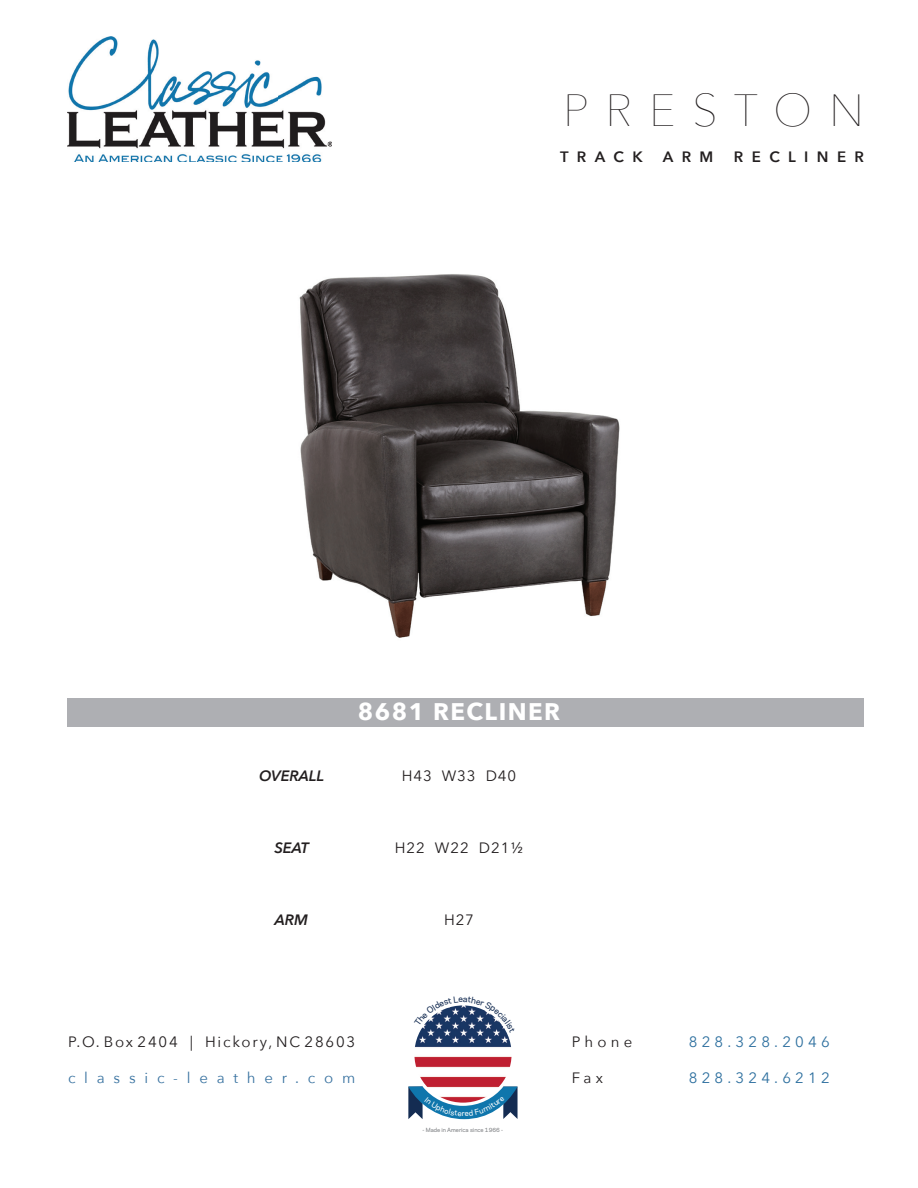
<style>
.page{position:relative;width:918px;height:1188px;background:#fff}
.page>*{position:absolute;margin:0;border:0;box-sizing:border-box;transform-origin:0 0}
.t1{font:200 45px "Avenir Next";letter-spacing:.37em;color:#231f20}
.t2{font:700 24px "Avenir Next";letter-spacing:.06em;color:#fff}
.t3{font:15px "Avenir Next";letter-spacing:.12em;color:#231f20}
.t4{font:15px "Avenir Next";letter-spacing:.28em;color:#2e709f}
.t5{font:15px "Avenir Next";letter-spacing:.585em;color:#3872a0}
.t6{font:15px "Avenir Next";letter-spacing:.06em;color:#231f20}
.t7{font:600 15px "Avenir Next";letter-spacing:.56em;color:#231f20}
.t8{font:italic 600 15px "Avenir Next";color:#231f20}
.t9{font:500 5.4px "Galaxie Polaris";color:#808285}
</style>
<div class="page">
<img style="left:414px;top:1005px;width:98px;height:98px;border-radius:49px">
<div style="left:68px;top:698px;width:796px;height:28px;background:#aeafb3"></div>
<img style="left:68px;top:37px;width:264px;height:125px">
<img style="left:299px;top:274px;width:321px;height:364px">
<svg style="left:408px;top:1086px;width:110px;height:33px"></svg>
<svg style="left:419px;top:1005px;width:88px;height:28px"></svg>
<h1 class="t1" style="left:563px;top:72px;width:302px">PRESTON</h1>
<p class="t7" style="left:560px;top:144px;width:84px">TRACK</p>
<p class="t7" style="left:663px;top:144px;width:52px">ARM</p>
<p class="t7" style="left:734px;top:144px;width:132px">RECLINER</p>
<h2 class="t2" style="left:358px;top:690px;width:204px">8681 RECLINER</h2>
<p class="t8" style="left:259px;top:763px;width:67px">OVERALL</p>
<p class="t6" style="left:402px;top:763px;width:116px">H43 W33 D40</p>
<p class="t8" style="left:274px;top:835px;width:36px">SEAT</p>
<p class="t6" style="left:395px;top:835px;width:130px">H22 W22 D21½</p>
<p class="t8" style="left:275px;top:907px;width:35px">ARM</p>
<p class="t3" style="left:444px;top:907px;width:31px">H27</p>
<p class="t3" style="left:68px;top:1029px;width:289px">P.O. Box 2404 | Hickory, NC 28603</p>
<p class="t5" style="left:68px;top:1065px;width:289px">classic-leather.com</p>
<p class="t9" style="left:423px;top:1125px;width:82px">- Made in America since 1966 -</p>
<p class="t3" style="left:572px;top:1029px;width:62px">Phone</p>
<p class="t4" style="left:689px;top:1029px;width:143px">828.328.2046</p>
<p class="t3" style="left:572px;top:1065px;width:33px">Fax</p>
<p class="t4" style="left:689px;top:1065px;width:143px">828.324.6212</p>
</div>
